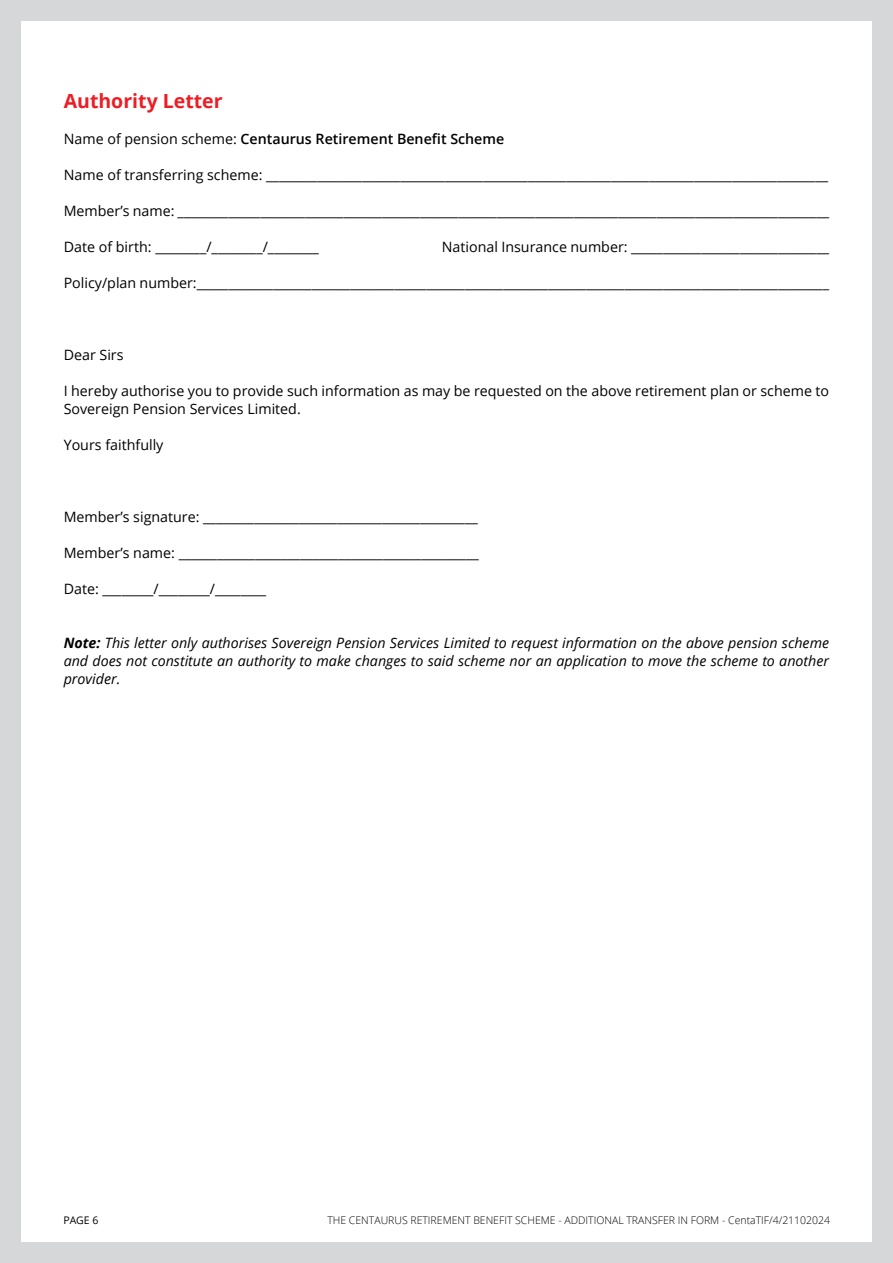
<style>
.page{position:relative;width:893px;height:1263px;background:#d5d7d8}
.page>*{position:absolute;margin:0;border:0;box-sizing:border-box;transform-origin:0 0}
.t1{font:700 19.5px "Open Sans";color:#ed1d24}
.t2{font:14.25px/18px "Open Sans";color:#000}
.t3{font:italic 14.25px/18px "Open Sans";color:#000;text-align:justify}
.t4{font:600 14.25px "Open Sans";color:#000}
.t5{font:300 10.5px "Open Sans";color:#000}
.t6{font:10.5px "Open Sans";color:#000}
.s1{font-weight:400}
.s2{font-weight:700}
</style>
<div class="page">
<div style="left:21px;top:21px;width:851px;height:1221px;background:#fff"></div>
<h1 class="t1" style="left:64px;top:87px;width:160px">Authority Letter</h1>
<p class="t4" style="left:64px;top:129px;width:442px"><span class="s1">Name of pension scheme:</span> Centaurus Retirement Benefit Scheme</p>
<p class="t2" style="left:64px;top:165px;width:766px">Name of transferring scheme: ________________________________________________________________________________________</p>
<p class="t2" style="left:64px;top:201px;width:767px">Member’s name: ______________________________________________________________________________________________________</p>
<p class="t2" style="left:64px;top:237px;width:257px">Date of birth: ________/________/________</p>
<p class="t2" style="left:442px;top:237px;width:389px">National Insurance number: _______________________________</p>
<p class="t2" style="left:64px;top:273px;width:767px">Policy/plan number:___________________________________________________________________________________________________</p>
<p class="t2" style="left:64px;top:345px;width:61px">Dear Sirs</p>
<p class="t2" style="left:64px;top:381px;width:767px">I hereby authorise you to provide such information as may be requested on the above retirement plan or scheme to<br>Sovereign Pension Services Limited.</p>
<p class="t2" style="left:64px;top:435px;width:101px">Yours faithfully</p>
<p class="t2" style="left:64px;top:507px;width:416px">Member’s signature: ___________________________________________</p>
<p class="t2" style="left:64px;top:543px;width:417px">Member’s name: _______________________________________________</p>
<p class="t2" style="left:64px;top:579px;width:204px">Date: ________/________/________</p>
<p class="t3" style="left:64px;top:633px;width:767px"><span class="s2">Note:</span> This letter only authorises Sovereign Pension Services Limited to request information on the above pension scheme and does not constitute an authority to make changes to said scheme nor an application to move the scheme to another provider.</p>
<p class="t6" style="left:63px;top:1213px;width:37px">PAGE 6</p>
<p class="t5" style="left:327px;top:1213px;width:504px">THE CENTAURUS RETIREMENT BENEFIT SCHEME - ADDITIONAL TRANSFER IN FORM - CentaTIF/4/21102024</p>
</div>
